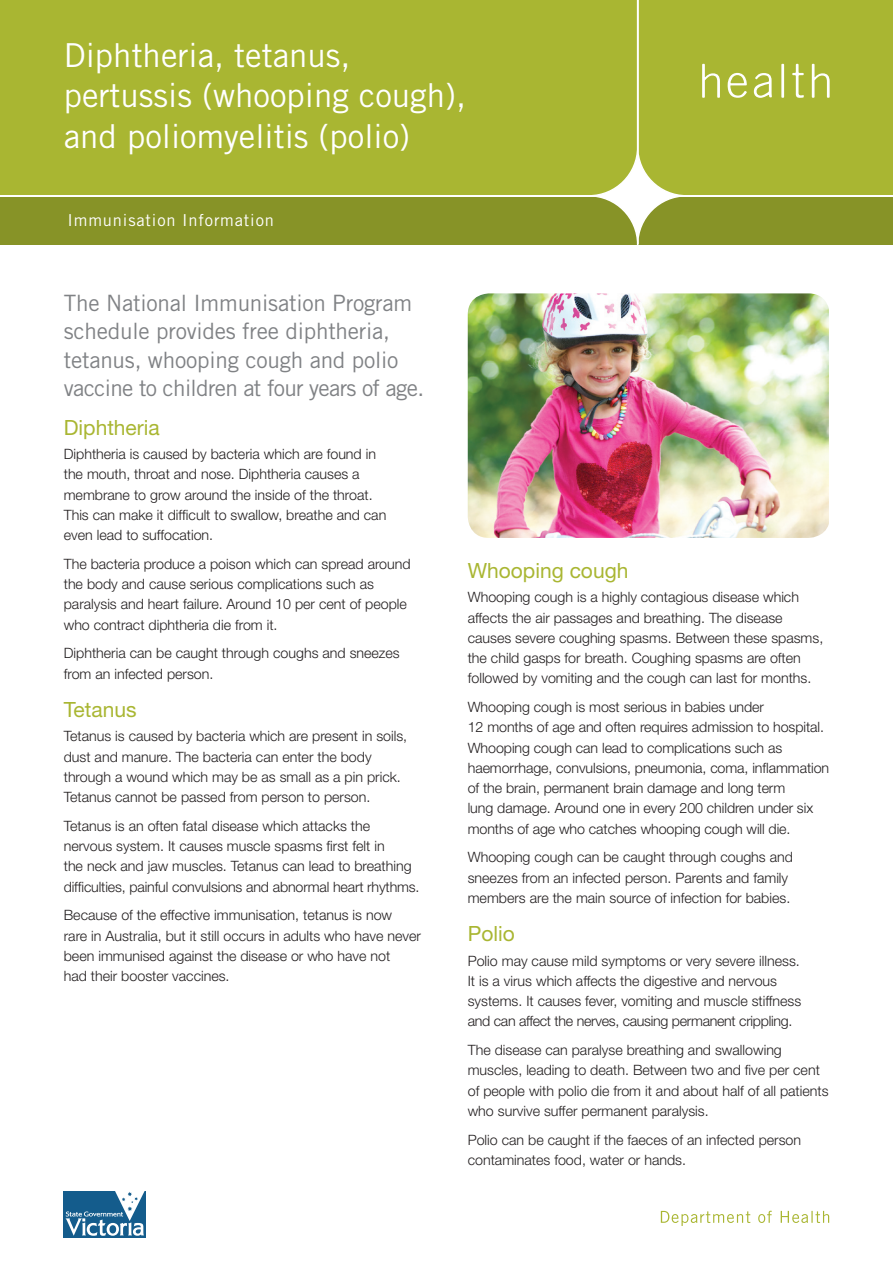
<style>
.page{position:relative;width:893px;height:1263px;background:#fff}
.page>*{position:absolute;margin:0;border:0;box-sizing:border-box;transform-origin:0 0}
.t1{font:33px/40.5px "Trade Gothic LT";color:#fff}
.t2{font:22.5px/28.5px "Trade Gothic LT";letter-spacing:-.01em;color:#808285}
.t3{font:21px "Helvetica Neue LT";color:#a9b632}
.t4{font:16.5px "Trade Gothic LT";letter-spacing:.05em;color:#fff}
.t5{font:300 14.25px/20.2px "Helvetica Neue LT";color:#231f20}
</style>
<div class="page">
<svg style="left:661px;top:1211px;width:168px;height:15px"></svg>
<svg style="left:0;top:0;width:893px;height:245px;background:#a4b034"></svg>
<div style="left:64px;top:1191px;width:82px;height:46px;background:#145c8c"></div>
<svg style="left:65px;top:1191px;width:80px;height:45px"></svg>
<img style="left:468px;top:293px;width:361px;height:245px">
<h1 class="t1" style="left:64px;top:34px;width:404px">Diphtheria, tetanus, pertussis (whooping cough), and poliomyelitis (polio)</h1>
<p class="t4" style="left:68px;top:211px;width:208px">Immunisation Information</p>
<h2 class="t2" style="left:64px;top:288px;width:362px">The National Immunisation Program schedule provides free diphtheria, tetanus, whooping cough and polio vaccine to children at four years of age.</h2>
<h3 class="t3" style="left:64px;top:415px;width:98px">Diphtheria</h3>
<p class="t5" style="left:64px;top:444px;width:324px">Diphtheria is caused by bacteria which are found in the mouth, throat and nose. Diphtheria causes a membrane to grow around the inside of the throat.<br>This can make it difficult to swallow, breathe and can even lead to suffocation.</p>
<p class="t5" style="left:64px;top:553px;width:348px">The bacteria produce a poison which can spread around the body and cause serious complications such as paralysis and heart failure. Around 10 per cent of people who contract diphtheria die from it.</p>
<p class="t5" style="left:64px;top:643px;width:334px">Diphtheria can be caught through coughs and sneezes from an infected person.</p>
<h3 class="t3" style="left:64px;top:697px;width:74px">Tetanus</h3>
<p class="t5" style="left:64px;top:726px;width:345px">Tetanus is caused by bacteria which are present in soils, dust and manure. The bacteria can enter the body through a wound which may be as small as a pin prick.<br>Tetanus cannot be passed from person to person.</p>
<p class="t5" style="left:64px;top:815px;width:357px">Tetanus is an often fatal disease which attacks the nervous system. It causes muscle spasms first felt in<br>the neck and jaw muscles. Tetanus can lead to breathing difficulties, painful convulsions and abnormal heart rhythms.</p>
<p class="t5" style="left:64px;top:905px;width:359px">Because of the effective immunisation, tetanus is now<br>rare in Australia, but it still occurs in adults who have never been immunised against the disease or who have not<br>had their booster vaccines.</p>
<h3 class="t3" style="left:468px;top:558px;width:162px">Whooping cough</h3>
<p class="t5" style="left:468px;top:587px;width:357px">Whooping cough is a highly contagious disease which affects the air passages and breathing. The disease causes severe coughing spasms. Between these spasms, the child gasps for breath. Coughing spasms are often followed by vomiting and the cough can last for months.</p>
<p class="t5" style="left:468px;top:697px;width:363px">Whooping cough is most serious in babies under<br>12 months of age and often requires admission to hospital.<br>Whooping cough can lead to complications such as haemorrhage, convulsions, pneumonia, coma, inflammation of the brain, permanent brain damage and long term<br>lung damage. Around one in every 200 children under six months of age who catches whooping cough will die.</p>
<p class="t5" style="left:468px;top:847px;width:327px">Whooping cough can be caught through coughs and sneezes from an infected person. Parents and family members are the main source of infection for babies.</p>
<h3 class="t3" style="left:468px;top:921px;width:49px">Polio</h3>
<p class="t5" style="left:468px;top:950px;width:335px">Polio may cause mild symptoms or very severe illness.<br>It is a virus which affects the digestive and nervous systems. It causes fever, vomiting and muscle stiffness and can affect the nerves, causing permanent crippling.</p>
<p class="t5" style="left:468px;top:1040px;width:362px">The disease can paralyse breathing and swallowing muscles, leading to death. Between two and five per cent of people with polio die from it and about half of all patients who survive suffer permanent paralysis.</p>
<p class="t5" style="left:468px;top:1129px;width:335px">Polio can be caught if the faeces of an infected person contaminates food, water or hands.</p>
</div>
